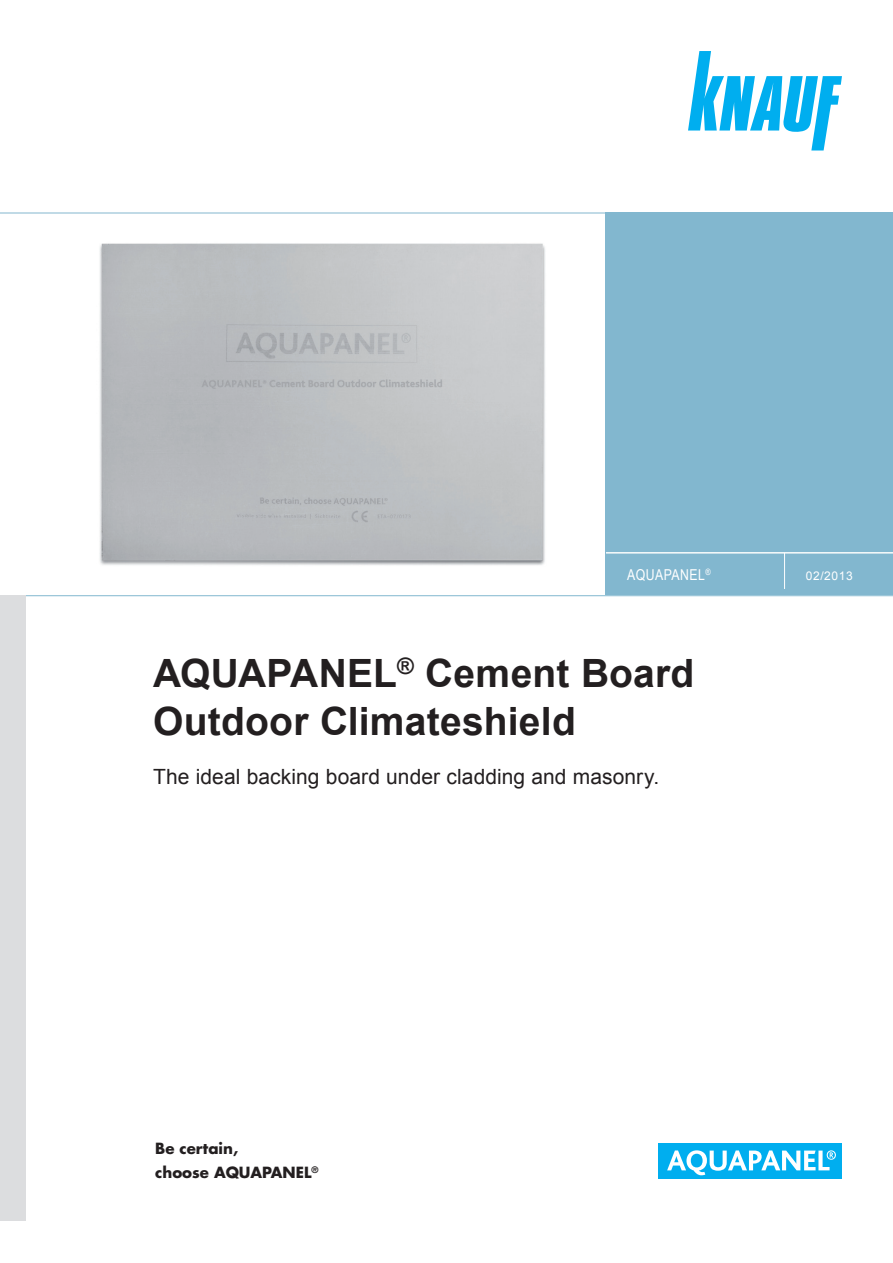
<style>
.page{position:relative;width:893px;height:1263px;background:#fff}
.page>*{position:absolute;margin:0;border:0;box-sizing:border-box;transform-origin:0 0}
.t1{font:700 39px/48px "Arial";letter-spacing:.005em;color:#231f20}
.t2{font:21px "Arial";letter-spacing:.005em;color:#231f20}
.t3{font:700 15px/24px "Futura LT Pro";color:#231f20}
.t4{font:15px "Arial Narrow";letter-spacing:.03em;color:#fff}
.t5{font:12px "Arial";letter-spacing:.05em;color:#fff}
</style>
<div class="page">
<svg style="left:688px;top:51px;width:154px;height:99px"></svg>
<div style="left:606px;top:213px;width:287px;height:382px;background:#82b7cf"></div>
<hr style="left:606px;top:552px;width:287px;height:1px;background:#fff">
<hr style="left:784px;top:553px;width:1px;height:36px;background:#fff">
<hr style="left:0;top:213px;width:893px;height:1px;background:#82b7cf">
<hr style="left:0;top:595px;width:893px;height:1px;background:#82b7cf">
<div style="left:658px;top:1143px;width:184px;height:35px;background:#00aeef"></div>
<svg style="left:667px;top:1150px;width:169px;height:25px"></svg>
<div style="left:0;top:595px;width:26px;height:625px;background:#dcdddf"></div>
<img style="left:99px;top:243px;width:446px;height:322px">
<p class="t4" style="left:627px;top:563px;width:85px">AQUAPANEL<sup>®</sup></p>
<p class="t5" style="left:806px;top:568px;width:48px">02/2013</p>
<h1 class="t1" style="left:153px;top:650px;width:543px">AQUAPANEL<sup>®</sup> Cement Board<br>Outdoor Climateshield</h1>
<p class="t2" style="left:153px;top:762px;width:508px">The ideal backing board under cladding and masonry.</p>
<p class="t3" style="left:155px;top:1136px;width:165px">Be certain,<br>choose AQUAPANEL<sup>®</sup></p>
</div>
